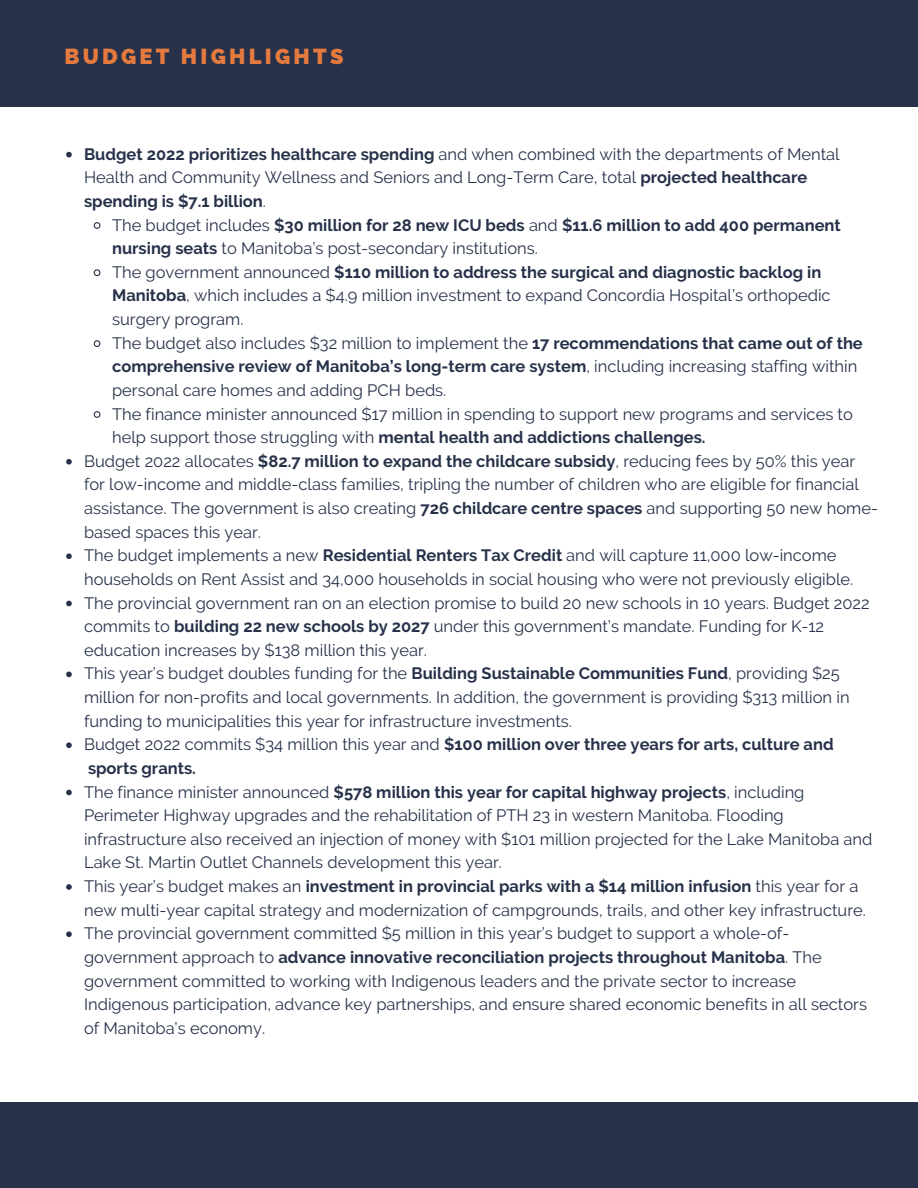
<style>
.page{position:relative;width:918px;height:1188px;background:#fff}
.page>*{position:absolute;margin:0;border:0;box-sizing:border-box;transform-origin:0 0}
.t1{font:800 21.75px "Raleway";letter-spacing:.15em;color:#e57a3e}
.t2{font:16.5px/23.7px "Raleway";color:#27324a}
.t3{font:700 16.5px/23.7px "Raleway";color:#27324a}
.s1{font-weight:700}
.s2{font-weight:400}
</style>
<div class="page">
<svg style="left:66px;top:152px;width:6px;height:5px"></svg>
<svg style="left:93px;top:222px;width:8px;height:7px"></svg>
<svg style="left:93px;top:269px;width:8px;height:8px"></svg>
<svg style="left:93px;top:340px;width:8px;height:7px"></svg>
<svg style="left:93px;top:411px;width:8px;height:7px"></svg>
<svg style="left:66px;top:459px;width:6px;height:6px"></svg>
<svg style="left:66px;top:553px;width:6px;height:6px"></svg>
<svg style="left:66px;top:601px;width:6px;height:5px"></svg>
<svg style="left:66px;top:672px;width:6px;height:5px"></svg>
<svg style="left:66px;top:742px;width:6px;height:6px"></svg>
<svg style="left:66px;top:790px;width:6px;height:5px"></svg>
<svg style="left:66px;top:884px;width:6px;height:6px"></svg>
<svg style="left:66px;top:931px;width:6px;height:6px"></svg>
<div style="left:0;top:0;width:918px;height:107px;background:#27324a"></div>
<div style="left:0;top:1102px;width:918px;height:86px;background:#27324a"></div>
<p class="t1" style="left:64px;top:44px;width:281px">BUDGET HIGHLIGHTS</p>
<p class="t2" style="left:84px;top:142px;width:757px"><span class="s1">Budget 2022 prioritizes healthcare spending</span> and when combined with the departments of Mental<br>Health and Community Wellness and Seniors and Long-Term Care, total <span class="s1">projected healthcare spending is $7.1 billion</span>.</p>
<p class="t3" style="left:112px;top:213px;width:730px"><span class="s2">The budget includes</span> $30 million for 28 new ICU beds <span class="s2">and</span> $11.6 million to add 400 permanent nursing seats <span class="s2">to Manitoba’s post-secondary institutions.</span></p>
<p class="t2" style="left:112px;top:260px;width:720px">The government announced <span class="s1">$110 million to address the surgical and diagnostic backlog in<br>Manitoba</span>, which includes a $4.9 million investment to expand Concordia Hospital’s orthopedic surgery program.</p>
<p class="t2" style="left:112px;top:331px;width:752px">The budget also includes $32 million to implement the <span class="s1">17 recommendations that came out of the comprehensive review of Manitoba’s long-term care system</span>, including increasing staffing within personal care homes and adding PCH beds.</p>
<p class="t2" style="left:112px;top:402px;width:742px">The finance minister announced $17 million in spending to support new programs and services to help support those struggling with <span class="s1">mental health and addictions challenges.</span></p>
<p class="t2" style="left:84px;top:449px;width:795px">Budget 2022 allocates <span class="s1">$82.7 million to expand the childcare subsidy</span>, reducing fees by 50% this year for low-income and middle-class families, tripling the number of children who are eligible for financial assistance. The government is also creating <span class="s1">726 childcare centre spaces</span> and supporting 50 new home&shy;based spaces this year.</p>
<p class="t2" style="left:84px;top:544px;width:771px">The budget implements a new <span class="s1">Residential Renters Tax Credit</span> and will capture 11,000 low-income households on Rent Assist and 34,000 households in social housing who were not previously eligible.</p>
<p class="t2" style="left:84px;top:591px;width:787px">The provincial government ran on an election promise to build 20 new schools in 10 years. Budget 2022 commits to <span class="s1">building 22 new schools by 2027</span> under this government’s mandate. Funding for K-12 education increases by $138 million this year.</p>
<p class="t2" style="left:84px;top:662px;width:767px">This year’s budget doubles funding for the <span class="s1">Building Sustainable Communities Fund</span>, providing $25 million for non-profits and local governments. In addition, the government is providing $313 million in funding to municipalities this year for infrastructure investments.</p>
<p class="t3" style="left:84px;top:733px;width:751px"><span class="s2">Budget 2022 commits $34 million this year and</span> $100 million over three years for arts, culture and sports grants.</p>
<p class="t2" style="left:84px;top:780px;width:790px">The finance minister announced <span class="s1">$578 million this year for capital highway projects</span>, including Perimeter Highway upgrades and the rehabilitation of PTH 23 in western Manitoba. Flooding infrastructure also received an injection of money with $101 million projected for the Lake Manitoba and Lake St. Martin Outlet Channels development this year.</p>
<p class="t2" style="left:84px;top:874px;width:783px">This year’s budget makes an <span class="s1">investment in provincial parks with a $14 million infusion</span> this year for a new multi-year capital strategy and modernization of campgrounds, trails, and other key infrastructure.</p>
<p class="t2" style="left:84px;top:922px;width:785px">The provincial government committed $5 million in this year’s budget to support a whole-of&shy;government approach to <span class="s1">advance innovative reconciliation projects throughout Manitoba</span>. The government committed to working with Indigenous leaders and the private sector to increase Indigenous participation, advance key partnerships, and ensure shared economic benefits in all sectors of Manitoba’s economy.</p>
</div>
